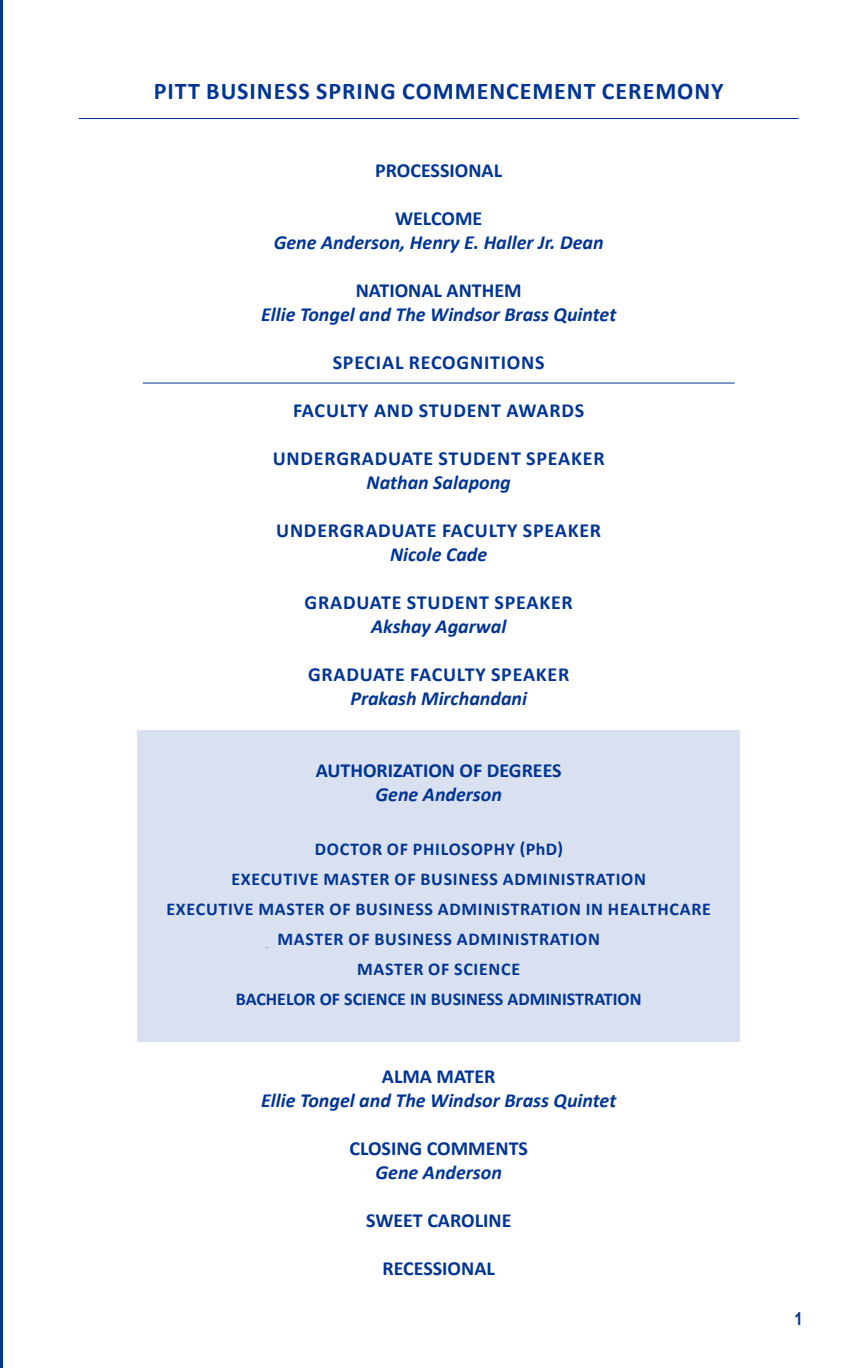
<style>
.page{position:relative;width:864px;height:1368px;background:#fff}
.page>*{position:absolute;margin:0;border:0;box-sizing:border-box;transform-origin:0 0}
.t1{font:700 24px "Calibri";letter-spacing:.04em;color:#003595}
.t2{font:italic 700 20px "Calibri";color:#003595}
.t3{font:700 20px "Calibri";letter-spacing:.025em;color:#003595}
.t4{font:700 20px "Calibri";color:#003595}
.t5{font:700 18px/30px "Calibri";letter-spacing:.04em;color:#003595;text-align:center}
.t6{font:700 18px "Arial Narrow";color:#003595}
</style>
<div class="page">
<div style="left:137px;top:730px;width:603px;height:312px;background:#d9e0ef"></div>
<hr style="left:0;top:0;width:3px;height:1368px;background:#003595">
<hr style="left:79px;top:118px;width:720px;height:1px;background:#003595">
<hr style="left:143px;top:383px;width:592px;height:1px;background:#003595">
<h1 class="t1" style="left:154px;top:74px;width:571px">PITT BUSINESS SPRING COMMENCEMENT CEREMONY</h1>
<p class="t4" style="left:375px;top:156px;width:128px">PROCESSIONAL</p>
<p class="t4" style="left:395px;top:204px;width:89px">WELCOME</p>
<p class="t2" style="left:274px;top:230px;width:331px">Gene Anderson, Henry E. Haller Jr. Dean</p>
<p class="t4" style="left:356px;top:276px;width:167px">NATIONAL ANTHEM</p>
<p class="t2" style="left:261px;top:302px;width:357px">Ellie Tongel and The Windsor Brass Quintet</p>
<p class="t3" style="left:333px;top:348px;width:213px">SPECIAL RECOGNITIONS</p>
<p class="t3" style="left:293px;top:396px;width:293px">FACULTY AND STUDENT AWARDS</p>
<p class="t3" style="left:273px;top:444px;width:333px">UNDERGRADUATE STUDENT SPEAKER</p>
<p class="t2" style="left:367px;top:470px;width:146px">Nathan Salapong</p>
<p class="t3" style="left:276px;top:516px;width:327px">UNDERGRADUATE FACULTY SPEAKER</p>
<p class="t2" style="left:390px;top:542px;width:99px">Nicole Cade</p>
<p class="t3" style="left:305px;top:588px;width:270px">GRADUATE STUDENT SPEAKER</p>
<p class="t2" style="left:371px;top:614px;width:137px">Akshay Agarwal</p>
<p class="t3" style="left:308px;top:660px;width:263px">GRADUATE FACULTY SPEAKER</p>
<p class="t2" style="left:350px;top:686px;width:178px">Prakash Mirchandani</p>
<p class="t4" style="left:316px;top:756px;width:247px">AUTHORIZATION OF DEGREES</p>
<p class="t2" style="left:375px;top:782px;width:128px">Gene Anderson</p>
<p class="t5" style="left:166px;top:833px;width:546px">DOCTOR OF PHILOSOPHY (PhD)<br>EXECUTIVE MASTER OF BUSINESS ADMINISTRATION<br>EXECUTIVE MASTER OF BUSINESS ADMINISTRATION IN HEALTHCARE MASTER OF BUSINESS ADMINISTRATION<br>MASTER OF SCIENCE<br>BACHELOR OF SCIENCE IN BUSINESS ADMINISTRATION</p>
<p class="t4" style="left:382px;top:1062px;width:115px">ALMA MATER</p>
<p class="t2" style="left:261px;top:1088px;width:357px">Ellie Tongel and The Windsor Brass Quintet</p>
<p class="t4" style="left:349px;top:1134px;width:180px">CLOSING COMMENTS</p>
<p class="t2" style="left:375px;top:1160px;width:128px">Gene Anderson</p>
<p class="t4" style="left:366px;top:1206px;width:147px">SWEET CAROLINE</p>
<p class="t4" style="left:383px;top:1254px;width:114px">RECESSIONAL</p>
<p class="t6" style="left:795px;top:1305px;width:10px">1</p>
</div>
